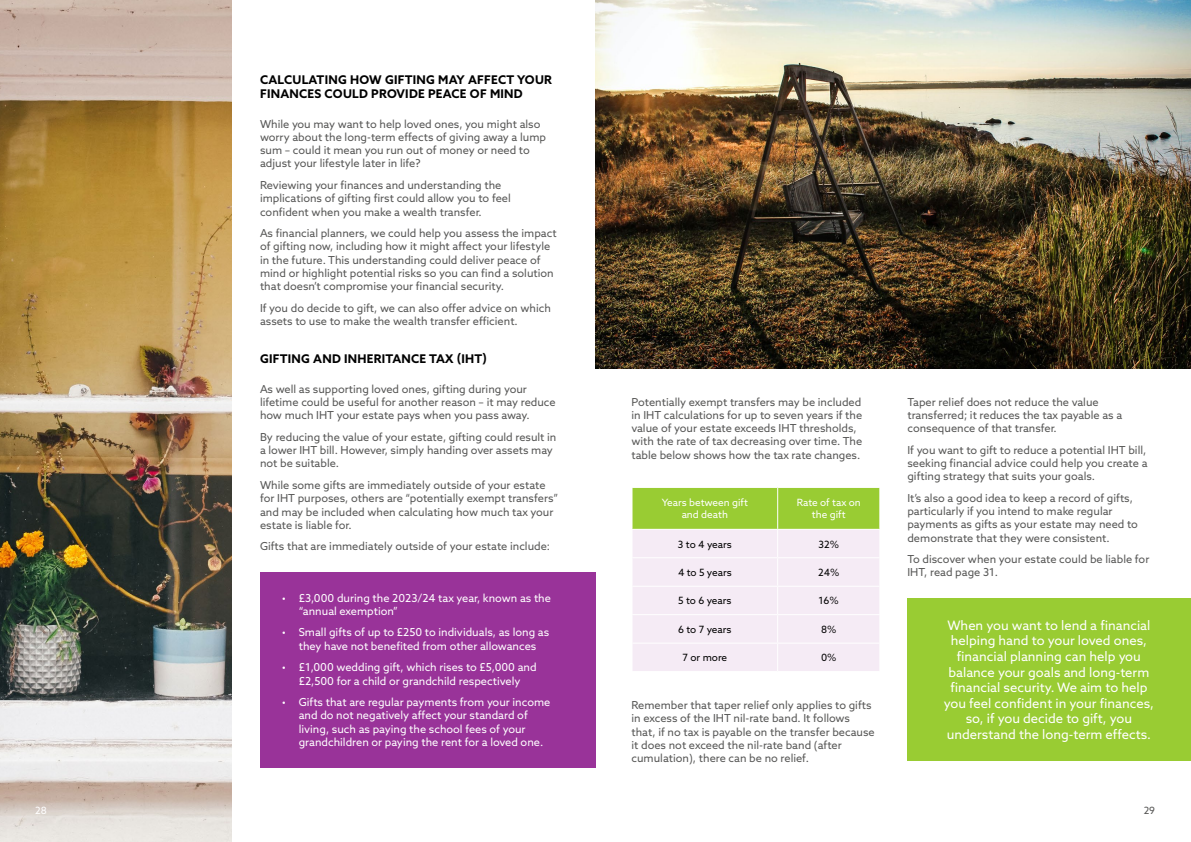
<style>
.page{position:relative;width:1191px;height:842px;background:#fff}
.page>*{position:absolute;margin:0;border:0;box-sizing:border-box;transform-origin:0 0}
.t1{font:13px/15.6px "Azo Sans";color:#fff;text-align:center}
.t2{font:700 12px/14.4px "Azo Sans";letter-spacing:.02em;color:#000}
.t3{font:11px/13.2px "Azo Sans";color:#575756}
.t4{font:11px/13.2px "Azo Sans";color:#fff}
.t5{font:10px "Azo Sans";color:#000}
.t6{font:10px/12px "Azo Sans";color:#fff;text-align:center}
.t7{font:10px "Azo Sans";color:#575756}
</style>
<div class="page">
<img style="left:0;top:0;width:231px;height:842px">
<div style="left:260px;top:572px;width:335px;height:195px;background:#939"></div>
<svg style="left:632px;top:487px;width:248px;height:184px;background:#e1e4ca"></svg>
<img style="left:595px;top:0;width:596px;height:369px">
<div style="left:907px;top:598px;width:284px;height:162px;background:#9c3"></div>
<p class="t6" style="left:35px;top:804px;width:13px">28</p>
<p class="t2" style="left:260px;top:72px;width:293px">CALCULATING HOW GIFTING MAY AFFECT YOUR<br>FINANCES COULD PROVIDE PEACE OF MIND</p>
<p class="t3" style="left:260px;top:117px;width:287px">While you may want to help loved ones, you might also worry about the long-term effects of giving away a lump sum – could it mean you run out of money or need to adjust your lifestyle later in life?</p>
<p class="t3" style="left:260px;top:178px;width:252px">Reviewing your finances and understanding the implications of gifting first could allow you to feel confident when you make a wealth transfer.</p>
<p class="t3" style="left:260px;top:227px;width:298px">As financial planners, we could help you assess the impact of gifting now, including how it might affect your lifestyle in the future. This understanding could deliver peace of mind or highlight potential risks so you can find a solution that doesn’t compromise your financial security.</p>
<p class="t3" style="left:260px;top:301px;width:292px">If you do decide to gift, we can also offer advice on which assets to use to make the wealth transfer efficient.</p>
<p class="t2" style="left:260px;top:351px;width:228px">GIFTING AND INHERITANCE TAX (IHT)</p>
<p class="t3" style="left:260px;top:382px;width:297px">As well as supporting loved ones, gifting during your lifetime could be useful for another reason – it may reduce how much IHT your estate pays when you pass away.</p>
<p class="t3" style="left:260px;top:430px;width:298px">By reducing the value of your estate, gifting could result in a lower IHT bill. However, simply handing over assets may not be suitable.</p>
<p class="t3" style="left:260px;top:478px;width:300px">While some gifts are immediately outside of your estate for IHT purposes, others are “potentially exempt transfers” and may be included when calculating how much tax your estate is liable for.</p>
<p class="t3" style="left:260px;top:540px;width:292px">Gifts that are immediately outside of your estate include:</p>
<p class="t4" style="left:299px;top:591px;width:254px;text-indent:-17px">• £3,000 during the 2023/24 tax year, known as the “annual exemption”</p>
<p class="t4" style="left:282px;top:626px;width:269px;text-align:center">• Small gifts of up to £250 to individuals, as long as they have not benefited from other allowances</p>
<p class="t4" style="left:282px;top:661px;width:256px;text-align:center">• £1,000 wedding gift, which rises to £5,000 and £2,500 for a child or grandchild respectively</p>
<p class="t4" style="left:299px;top:696px;width:253px;text-indent:-17px">• Gifts that are regular payments from your income and do not negatively affect your standard of living, such as paying the school fees of your grandchildren or paying the rent for a loved one.</p>
<p class="t3" style="left:631px;top:395px;width:232px">Potentially exempt transfers may be included in IHT calculations for up to seven years if the value of your estate exceeds IHT thresholds, with the rate of tax decreasing over time. The table below shows how the tax rate changes.</p>
<p class="t6" style="left:661px;top:497px;width:88px">Years between gift and death</p>
<p class="t6" style="left:796px;top:497px;width:66px">Rate of tax on the gift</p>
<p class="t5" style="left:678px;top:537px;width:55px">3 to 4 years</p>
<p class="t5" style="left:818px;top:537px;width:22px">32%</p>
<p class="t5" style="left:678px;top:566px;width:55px">4 to 5 years</p>
<p class="t5" style="left:818px;top:566px;width:23px">24%</p>
<p class="t5" style="left:678px;top:594px;width:55px">5 to 6 years</p>
<p class="t5" style="left:818px;top:594px;width:22px">16%</p>
<p class="t5" style="left:678px;top:623px;width:55px">6 to 7 years</p>
<p class="t5" style="left:821px;top:623px;width:17px">8%</p>
<p class="t5" style="left:682px;top:651px;width:46px">7 or more</p>
<p class="t5" style="left:821px;top:651px;width:17px">0%</p>
<p class="t3" style="left:631px;top:698px;width:245px">Remember that taper relief only applies to gifts in excess of the IHT nil-rate band. It follows that, if no tax is payable on the transfer because it does not exceed the nil-rate band (after cumulation), there can be no relief.</p>
<p class="t3" style="left:907px;top:395px;width:216px">Taper relief does not reduce the value transferred; it reduces the tax payable as a consequence of that transfer.</p>
<p class="t3" style="left:907px;top:443px;width:242px;text-align:justify">If you want to gift to reduce a potential IHT bill, seeking financial advice could help you create a gifting strategy that suits your goals.</p>
<p class="t3" style="left:907px;top:491px;width:232px">It’s also a good idea to keep a record of gifts, particularly if you intend to make regular payments as gifts as your estate may need to demonstrate that they were consistent.</p>
<p class="t3" style="left:907px;top:553px;width:243px">To discover when your estate could be liable for<br>IHT, read page 31.</p>
<p class="t1" style="left:943px;top:617px;width:212px">When you want to lend a financial helping hand to your loved ones, financial planning can help you balance your goals and long-term financial security. We aim to help you feel confident in your finances, so, if you decide to gift, you understand the long-term effects.</p>
<p class="t7" style="left:1143px;top:804px;width:13px">29</p>
</div>
